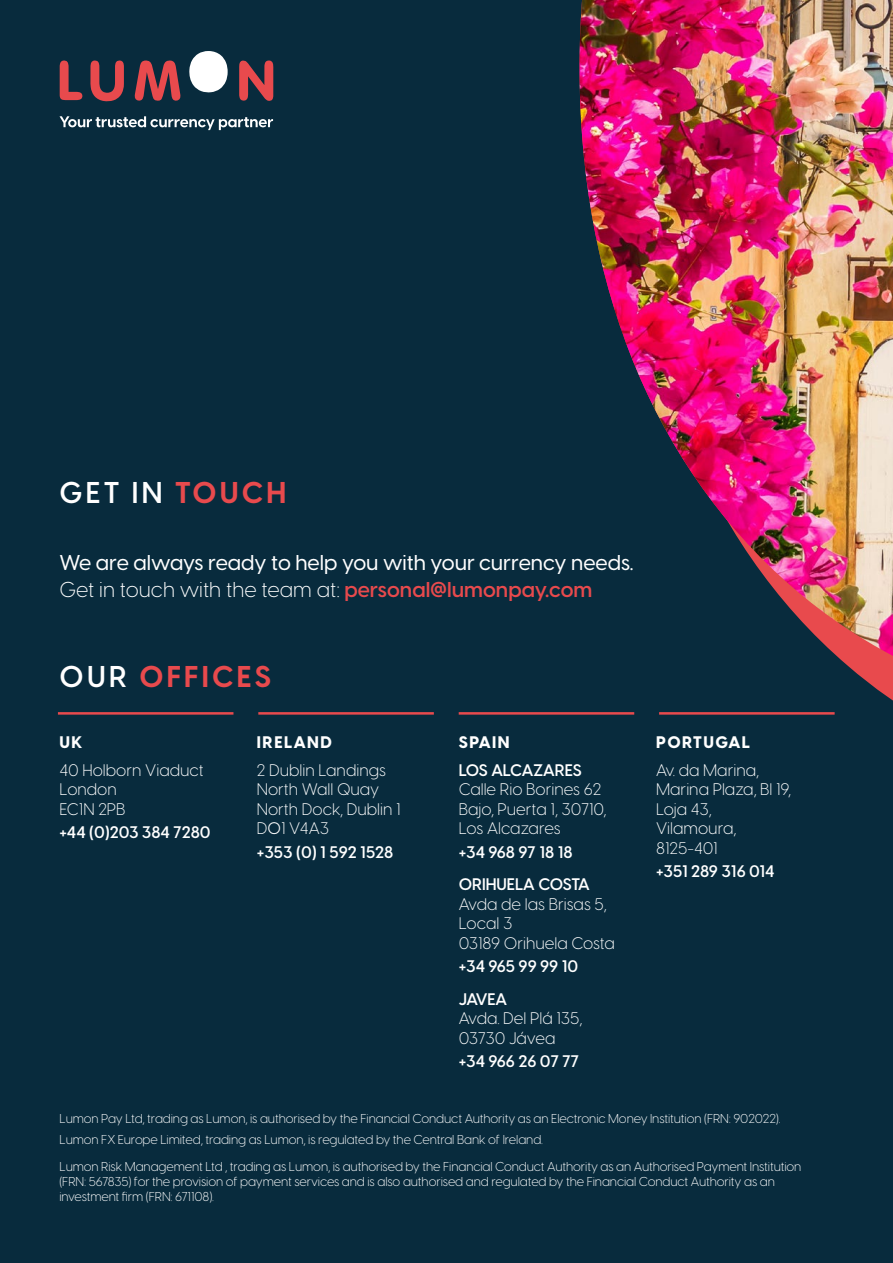
<style>
.page{position:relative;width:893px;height:1263px;background:#082b3d}
.page>*{position:absolute;margin:0;border:0;box-sizing:border-box;transform-origin:0 0}
.t1{font:600 29.55px "Visby CF";color:#fff}
.t2{font:700 29.55px "Visby CF";letter-spacing:.11em;color:#e84a4d}
.t3{font:500 21.15px/27.5px "Visby CF";color:#fff}
.t4{font:300 16.5px/19.5px "Visby CF";color:#fff}
.t5{font:600 16.5px/32.2px "Visby CF";color:#fff}
.t6{font:800 16.5px "Visby CF";letter-spacing:.09em;color:#fff}
.t7{font:300 12.75px/15.3px "Visby CF";letter-spacing:-.01em;color:#fff}
.s1{font-weight:700;color:#e84a4d}
.s2{font-weight:300}
.s3{font-weight:600;color:#e84a4d}
.s4{font-weight:600;color:#fff}
.s5{font-weight:400}
</style>
<div class="page">
<hr style="left:58px;top:712px;width:175px;height:3px;background:#e84a4d">
<hr style="left:258px;top:712px;width:176px;height:3px;background:#e84a4d">
<hr style="left:459px;top:712px;width:175px;height:3px;background:#e84a4d">
<svg style="left:189px;top:51px;width:39px;height:42px"></svg>
<svg style="left:60px;top:60px;width:23px;height:40px"></svg>
<svg style="left:90px;top:60px;width:34px;height:41px"></svg>
<svg style="left:135px;top:60px;width:46px;height:41px"></svg>
<svg style="left:239px;top:60px;width:34px;height:41px"></svg>
<svg style="left:60px;top:116px;width:213px;height:14px"></svg>
<svg style="left:578px;top:656px;width:315px;height:59px"></svg>
<img style="left:579px;top:0;width:314px;height:656px">
<h1 class="t1" style="left:60px;top:470px;width:228px">GET IN <span class="s1">TOUCH</span></h1>
<h2 class="t3" style="left:59px;top:547px;width:576px">We are always ready to help you with your currency needs.<br><span class="s2">Get in touch with the team at:</span> <span class="s3">personal@lumonpay.com</span></h2>
<h1 class="t2" style="left:60px;top:654px;width:213px"><span class="s4">OUR</span> OFFICES</h1>
<p class="t6" style="left:60px;top:729px;width:24px">UK</p>
<p class="t4" style="left:59px;top:759px;width:146px">40 Holborn Viaduct<br>London<br>EC1N 2PB</p>
<p class="t5" style="left:59px;top:815px;width:153px">+44 (0)203 384 7280</p>
<p class="t6" style="left:257px;top:729px;width:76px">IRELAND</p>
<p class="t4" style="left:257px;top:759px;width:145px">2 Dublin Landings<br>North Wall Quay<br>North Dock, Dublin 1<br>D<span class="s5">O</span>1 V4A3</p>
<p class="t5" style="left:257px;top:835px;width:138px">+353 (0) 1 592 1528</p>
<p class="t6" style="left:459px;top:729px;width:52px">SPAIN</p>
<p class="t5" style="left:459px;top:753px;width:125px">LOS ALCAZARES</p>
<p class="t4" style="left:459px;top:778px;width:149px">Calle Rio Borines 62<br>Bajo, Puerta 1, 30710,<br>Los Alcazares</p>
<p class="t5" style="left:459px;top:835px;width:133px">+34 968 97 18 18<br>ORIHUELA COSTA</p>
<p class="t4" style="left:459px;top:893px;width:158px">Avda de las Brisas 5,<br>Local 3<br>03189 Orihuela Costa</p>
<p class="t5" style="left:459px;top:949px;width:121px">+34 965 99 99 10<br>JAVEA</p>
<p class="t4" style="left:459px;top:1007px;width:125px">Avda. Del Plá 135,<br>03730 Jávea</p>
<p class="t5" style="left:459px;top:1044px;width:122px">+34 966 26 07 77</p>
<p class="t6" style="left:656px;top:729px;width:95px">PORTUGAL</p>
<p class="t4" style="left:656px;top:759px;width:136px">Av. da Marina,<br>Marina Plaza, Bl 19,<br>Loja 43,<br>Vilamoura,<br>8125-401</p>
<p class="t5" style="left:656px;top:854px;width:120px">+351 289 316 014</p>
<p class="t7" style="left:60px;top:1108px;width:722px;line-height:20.2px">Lumon Pay Ltd, trading as Lumon, is authorised by the Financial Conduct Authority as an Electronic Money Institution (FRN: 902022).<br>Lumon FX Europe Limited, trading as Lumon, is regulated by the Central Bank of Ireland.</p>
<p class="t7" style="left:60px;top:1158px;width:743px">Lumon Risk Management Ltd , trading as Lumon, is authorised by the Financial Conduct Authority as an Authorised Payment Institution (FRN: 567835) for the provision of payment services and is also authorised and regulated by the Financial Conduct Authority as an investment firm (FRN: 671108).</p>
</div>
